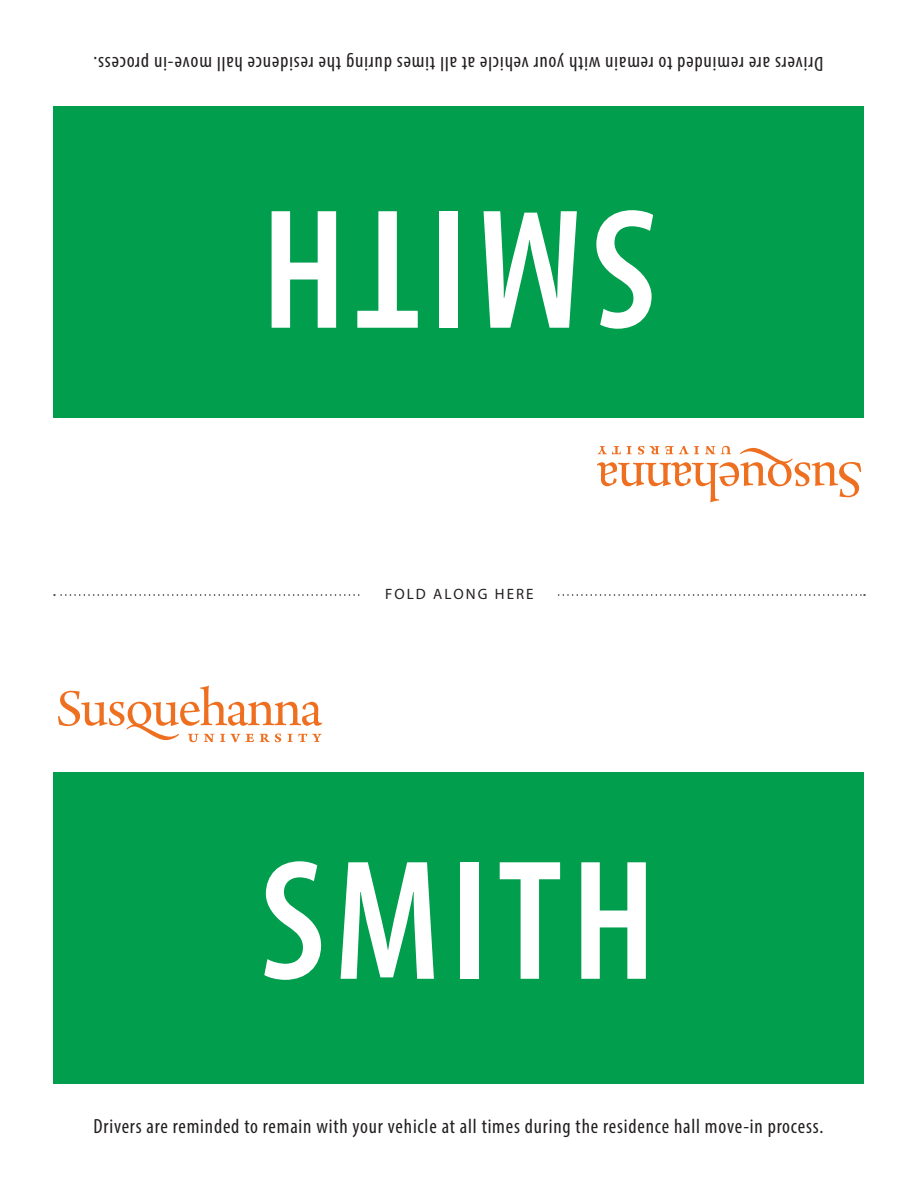
<style>
.page{position:relative;width:918px;height:1188px;background:#fff}
.page>*{position:absolute;margin:0;border:0;box-sizing:border-box;transform-origin:0 0}
.t1{font:600 condensed 172.8px "Myriad Pro";letter-spacing:.05em;color:#fff}
.t2{font:condensed 20.55px "Myriad Pro";letter-spacing:.04em;color:#231f20}
.t3{font:15px "Myriad Pro";letter-spacing:.14em;color:#231f20}
</style>
<div class="page">
<svg style="left:597px;top:446px;width:264px;height:56px"></svg>
<svg style="left:58px;top:686px;width:264px;height:56px"></svg>
<svg style="left:54px;top:594px;width:811px;height:2px"></svg>
<div style="left:363px;top:588px;width:193px;height:13px;background:#fff"></div>
<div style="left:53px;top:106px;width:811px;height:312px;background:#009e4d"></div>
<div style="left:53px;top:772px;width:811px;height:312px;background:#009e4d"></div>
<p class="t2" style="left:823px;top:77px;width:731px;rotate:-180deg">D vr i e r s ra re e m i n d e d t o r e m a i n w hi t oy u r hev li c ae l l at t i m e s d u r i n g t h e r e s i d e cn l ahe l m evo - i n p cor e s . s</p>
<p class="t1" style="left:658px;top:375px;width:398px;rotate:-180deg">SMITH</p>
<p class="t3" style="left:385px;top:585px;width:150px">FOLD ALONG HERE</p>
<p class="t1" style="left:260px;top:815px;width:398px">SMITH</p>
<p class="t2" style="left:93px;top:1113px;width:731px">Drivers are reminded to remain with your vehicle at all times during the residence hall move-in process.</p>
</div>
